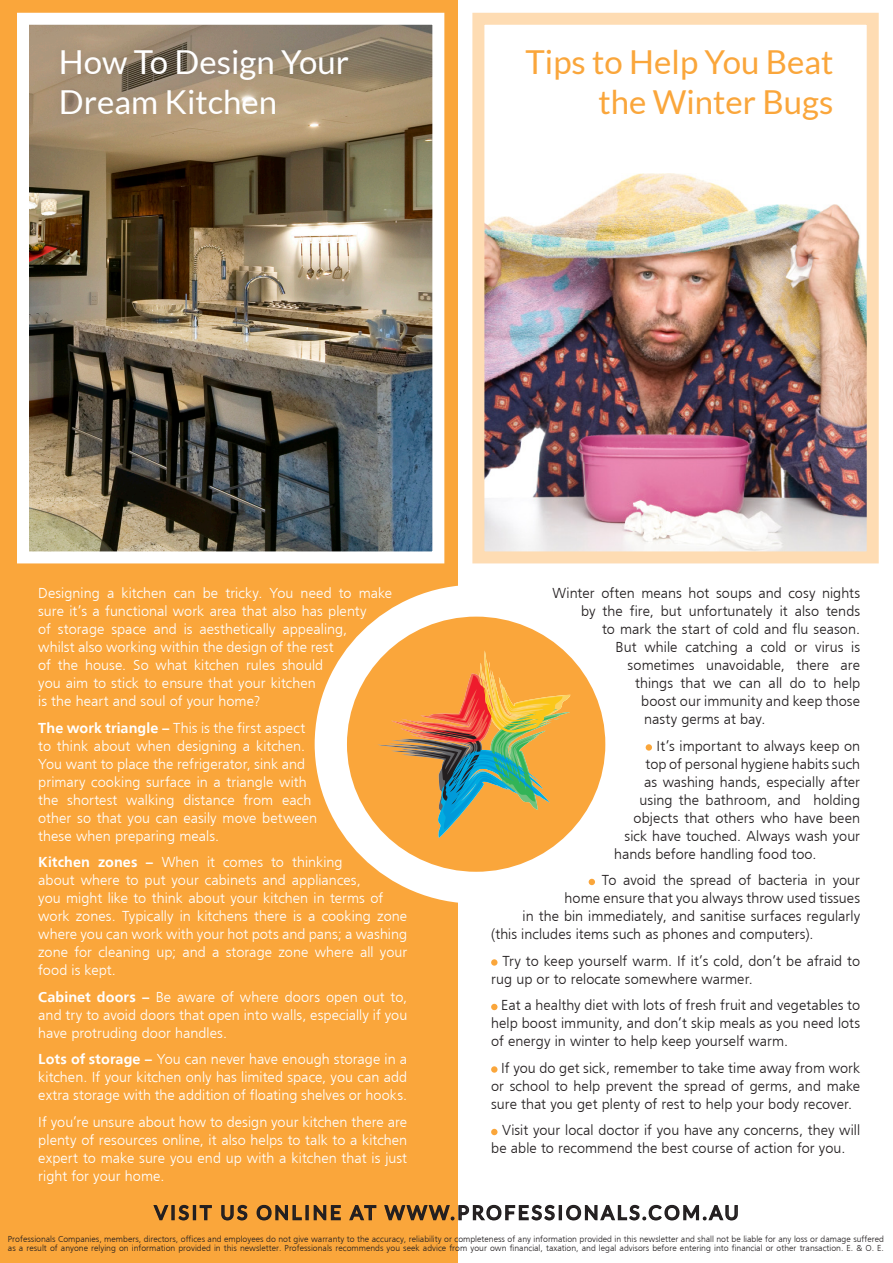
<style>
.page{position:relative;width:893px;height:1263px;background:#fff}
.page>*{position:absolute;margin:0;border:0;box-sizing:border-box;transform-origin:0 0}
.Title___1{font:33px/39.6px "Lato";color:#faa63b;text-align:right}
.Title___1-2{font:33px/39.6px "Lato";color:#fff}
.t1{font:19.2px "Lato";letter-spacing:.14em;color:#231f20}
.Body_Text{font:15px/18px "Professionals Sans";color:#fff}
.Body_Text_10pts{font:15px/18px "Professionals Sans";color:#231f20}
.t2{font:9px/9px "Professionals Sans";color:#231f20}
.s1{font-weight:700}
</style>
<div class="page">
<div style="left:0;top:0;width:457px;height:1263px;background:#faa63b"></div>
<img style="left:30px;top:26px;width:401px;height:524px">
<div style="left:17px;top:13px;width:427px;height:550px;border:12px solid #fff"></div>
<img style="left:485px;top:173px;width:381px;height:377px">
<div style="left:472px;top:13px;width:407px;height:550px;border:12px solid #fedcb3"></div>
<div style="left:315px;top:585px;width:323px;height:319px;background:#fff;border-radius:50%"></div>
<div style="left:347px;top:617px;width:258px;height:255px;background:#faa63b;border-radius:50%"></div>
<div style="left:646px;top:744px;width:6px;height:7px;background:#faa63b;border-radius:50%"></div>
<svg style="left:589px;top:879px;width:6px;height:6px"></svg>
<div style="left:491px;top:959px;width:6px;height:7px;background:#faa63b;border-radius:50%"></div>
<svg style="left:491px;top:1004px;width:6px;height:6px"></svg>
<div style="left:491px;top:1066px;width:6px;height:7px;background:#faa63b;border-radius:50%"></div>
<svg style="left:491px;top:1129px;width:6px;height:6px"></svg>
<div style="left:52px;top:41px;width:305px;height:82px;background:#231f20;opacity:.1"></div>
<svg style="left:153px;top:1205px;width:16px;height:16px"></svg>
<div style="left:171px;top:1205px;width:4px;height:15px;border:2px solid #231f20"></div>
<svg style="left:178px;top:1204px;width:11px;height:17px"></svg>
<div style="left:193px;top:1205px;width:3px;height:15px;border:2px solid #231f20"></div>
<svg style="left:199px;top:1205px;width:13px;height:16px"></svg>
<svg style="left:221px;top:1204px;width:27px;height:17px"></svg>
<svg style="left:256px;top:1204px;width:46px;height:17px"></svg>
<div style="left:305px;top:1205px;width:4px;height:15px;border:2px solid #231f20"></div>
<svg style="left:313px;top:1205px;width:28px;height:16px"></svg>
<svg style="left:349px;top:1205px;width:28px;height:16px"></svg>
<svg style="left:384px;top:1197px;width:171px;height:35px"></svg>
<div style="left:559px;top:1205px;width:3px;height:15px;border:2px solid #231f20"></div>
<svg style="left:566px;top:1204px;width:172px;height:17px"></svg>
<svg style="left:377px;top:650px;width:193px;height:188px"></svg>
<p class="Title___1-2" style="left:59px;top:42px;width:292px">How To Design Your<br>Dream Kitchen</p>
<p class="Title___1" style="left:525px;top:42px;width:309px">Tips to Help You Beat the Winter Bugs</p>
<p class="Body_Text" style="left:38px;top:584px;width:356px">Designing a kitchen can be tricky. You need to make sure it’s a functional work area that also has plenty<br>of storage space and is aesthetically appealing,<br>whilst also working within the design of the rest<br>of the house. So what kitchen rules should<br>you aim to stick to ensure that your kitchen<br>is the heart and soul of your home?</p>
<p class="Body_Text" style="left:38px;top:718px;width:281px"><span class="s1">The work triangle –</span> This is the first aspect to think about when designing a kitchen.<br>You want to place the refrigerator, sink and primary cooking surface in a triangle with the shortest walking distance from each other so that you can easily move between these when preparing meals.</p>
<p class="Body_Text" style="left:38px;top:853px;width:371px"><span class="s1">Kitchen zones –</span> When it comes to thinking<br>about where to put your cabinets and appliances,<br>you might like to think about your kitchen in terms of work zones. Typically in kitchens there is a cooking zone where you can work with your hot pots and pans; a washing zone for cleaning up; and a storage zone where all your food is kept.</p>
<p class="Body_Text" style="left:38px;top:987px;width:371px;text-align:justify"><span class="s1">Cabinet doors –</span> Be aware of where doors open out to, and try to avoid doors that open into walls, especially if you have protruding door handles.</p>
<p class="Body_Text" style="left:38px;top:1050px;width:371px;text-align:justify"><span class="s1">Lots of storage –</span> You can never have enough storage in a kitchen. If your kitchen only has limited space, you can add extra storage with the addition of floating shelves or hooks.</p>
<p class="Body_Text" style="left:38px;top:1112px;width:371px;text-align:justify">If you’re unsure about how to design your kitchen there are plenty of resources online, it also helps to talk to a kitchen expert to make sure you end up with a kitchen that is just right for your home.</p>
<p class="Body_Text_10pts" style="left:553px;top:584px;width:309px">Winter often means hot soups and cosy nights</p>
<p class="Body_Text_10pts" style="left:581px;top:602px;width:280px">by the fire, but unfortunately it also tends</p>
<p class="Body_Text_10pts" style="left:602px;top:620px;width:259px">to mark the start of cold and flu season.</p>
<p class="Body_Text_10pts" style="left:616px;top:638px;width:246px">But while catching a cold or virus is</p>
<p class="Body_Text_10pts" style="left:628px;top:656px;width:234px">sometimes unavoidable, there are</p>
<p class="Body_Text_10pts" style="left:635px;top:674px;width:227px">things that we can all do to help</p>
<p class="Body_Text_10pts" style="left:641px;top:692px;width:220px">boost our immunity and keep those</p>
<p class="Body_Text_10pts" style="left:644px;top:710px;width:123px">nasty germs at bay.</p>
<p class="Body_Text_10pts" style="left:657px;top:736px;width:205px">It’s important to always keep on</p>
<p class="Body_Text_10pts" style="left:646px;top:754px;width:216px">top of personal hygiene habits such</p>
<p class="Body_Text_10pts" style="left:644px;top:772px;width:218px">as washing hands, especially after</p>
<p class="Body_Text_10pts" style="left:640px;top:790px;width:222px">using the bathroom, and holding</p>
<p class="Body_Text_10pts" style="left:634px;top:808px;width:228px">objects that others who have been</p>
<p class="Body_Text_10pts" style="left:625px;top:826px;width:237px">sick have touched. Always wash your</p>
<p class="Body_Text_10pts" style="left:614px;top:844px;width:204px">hands before handling food too.</p>
<p class="Body_Text_10pts" style="left:602px;top:871px;width:260px">To avoid the spread of bacteria in your</p>
<p class="Body_Text_10pts" style="left:565px;top:889px;width:297px">home ensure that you always throw used tissues</p>
<p class="Body_Text_10pts" style="left:523px;top:907px;width:339px">in the bin immediately, and sanitise surfaces regularly</p>
<p class="Body_Text_10pts" style="left:491px;top:925px;width:324px">(this includes items such as phones and computers).</p>
<p class="Body_Text_10pts" style="left:491px;top:951px;width:370px;text-indent:11px">Try to keep yourself warm. If it’s cold, don’t be afraid to rug up or to relocate somewhere warmer.</p>
<p class="Body_Text_10pts" style="left:491px;top:996px;width:371px;text-align:justify;text-indent:10px">Eat a healthy diet with lots of fresh fruit and vegetables to help boost immunity, and don’t skip meals as you need lots of energy in winter to help keep yourself warm.</p>
<p class="Body_Text_10pts" style="left:491px;top:1058px;width:371px;text-align:justify;text-indent:10px">If you do get sick, remember to take time away from work or school to help prevent the spread of germs, and make sure that you get plenty of rest to help your body recover.</p>
<p class="Body_Text_10pts" style="left:491px;top:1121px;width:370px;text-indent:11px">Visit your local doctor if you have any concerns, they will be able to recommend the best course of action for you.</p>
<p class="t1" style="left:154px;top:1202px;width:586px">VISIT US ONLINE AT WWW.PROFESSIONALS.COM.AU</p>
<p class="t2" style="left:8px;top:1234px;width:878px">Professionals Companies, members, directors, offices and employees do not give warranty to the accuracy, reliability or completeness of any information provided in this newsletter and shall not be liable for any loss or damage suffered as a result of anyone relying on information provided in this newsletter. Professionals recommends you seek advice from your own financial, taxation, and legal advisors before entering into financial or other transaction. E. &amp; O. E.</p>
</div>
